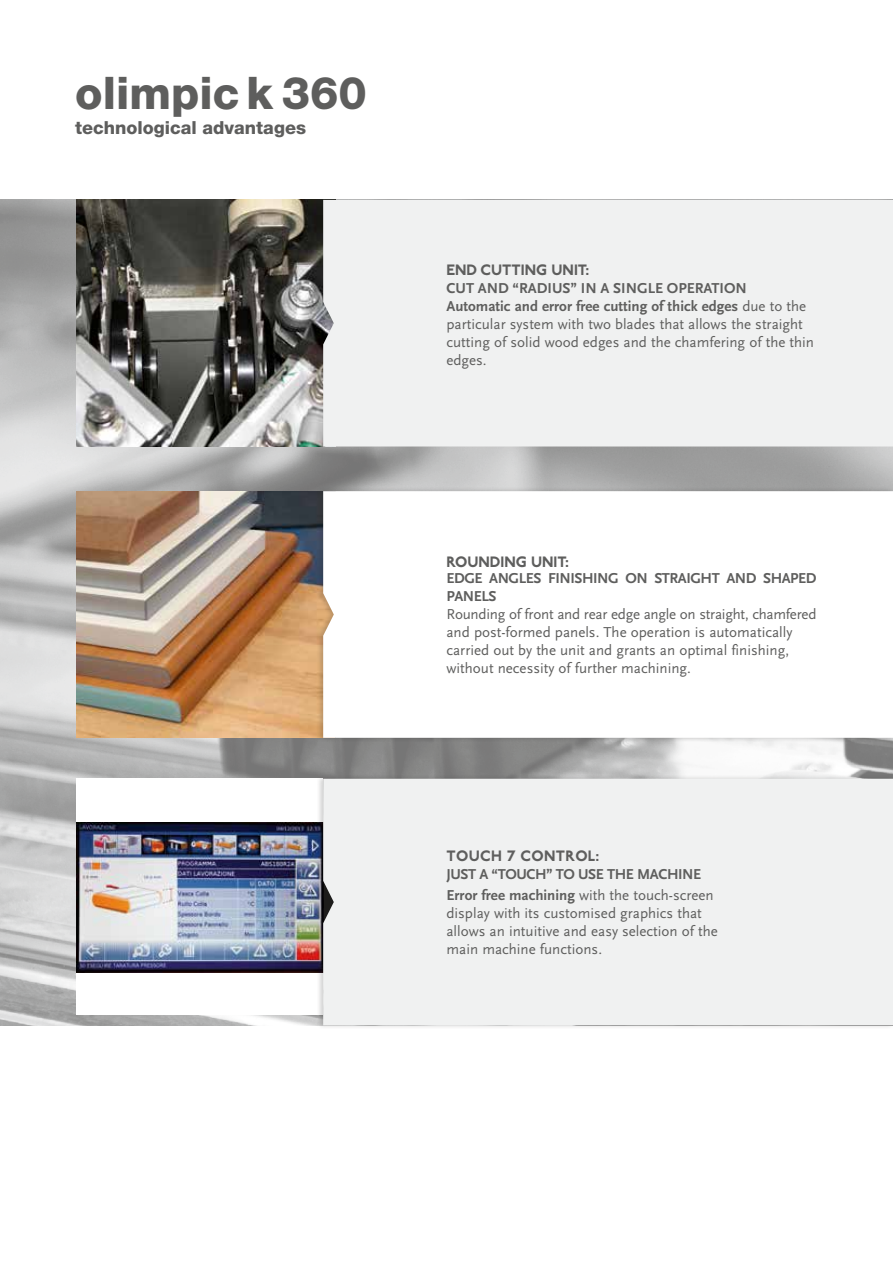
<style>
.page{position:relative;width:893px;height:1263px;background:#fff}
.page>*{position:absolute;margin:0;border:0;box-sizing:border-box;transform-origin:0 0}
.t1{font:800 45px "Helvetica Neue";color:#5e5e5d}
.t2{font:800 18px "Helvetica Neue";color:#5e5e5d}
.t3{font:15px/18px "Scala Sans";color:#5e5e5d}
.t4{font:700 15px/21px "Scala Sans";letter-spacing:-.03em;color:#5e5e5d}
.t5{font:800 15px "P22 Underground";color:#5e5e5d}
.t6{font:800 15px "P22 Underground";letter-spacing:.02em;color:#5e5e5d}
.s1{font-weight:700}
.s2{font-weight:400}
</style>
<div class="page">
<img style="left:0;top:200px;width:893px;height:825px">
<div style="left:77px;top:779px;width:246px;height:236px;background:#fff"></div>
<img style="left:77px;top:822px;width:240px;height:151px">
<div style="left:317px;top:774px;width:576px;height:256px;background:#1d1c1b;opacity:.2"></div>
<div style="left:323px;top:779px;width:570px;height:246px;background:#f0f1f1"></div>
<img style="left:77px;top:491px;width:240px;height:247px">
<img style="left:77px;top:200px;width:246px;height:246px">
<div style="left:323px;top:200px;width:570px;height:246px;background:#f0f1f1"></div>
<div style="left:317px;top:486px;width:576px;height:256px;background:#1d1c1b;opacity:.2"></div>
<svg style="left:323px;top:491px;width:570px;height:247px"></svg>
<h1 class="t1" style="left:75px;top:66px;width:293px">olimpic k 360</h1>
<p class="t2" style="left:75px;top:117px;width:232px">technological advantages</p>
<p class="t5" style="left:446px;top:261px;width:144px">END CUTTING UNIT:</p>
<p class="t3" style="left:446px;top:279px;width:369px"><span class="s1">CUT AND “RADIUS” IN A SINGLE OPERATION Automatic and error free cutting of thick edges</span> due to the particular system with two blades that allows the straight cutting of solid wood edges and the chamfering of the thin edges.</p>
<p class="t5" style="left:446px;top:553px;width:124px">ROUNDING UNIT:</p>
<p class="t4" style="left:446px;top:570px;width:371px;line-height:18px">EDGE ANGLES FINISHING ON STRAIGHT AND SHAPED<br>PANELS</p>
<p class="t3" style="left:446px;top:606px;width:371px">Rounding of front and rear edge angle on straight, chamfered and post-formed panels. The operation is automatically carried out by the unit and grants an optimal finishing, without necessity of further machining.</p>
<p class="t6" style="left:447px;top:847px;width:154px">TOUCH 7 CONTROL:</p>
<p class="t4" style="left:446px;top:864px;width:269px">JUST A “TOUCH” TO USE THE MACHINE<br>Error free machining <span class="s2">with the touch-screen</span></p>
<p class="t3" style="left:446px;top:904px;width:273px">display with its customised graphics that allows an intuitive and easy selection of the main machine functions.</p>
</div>
